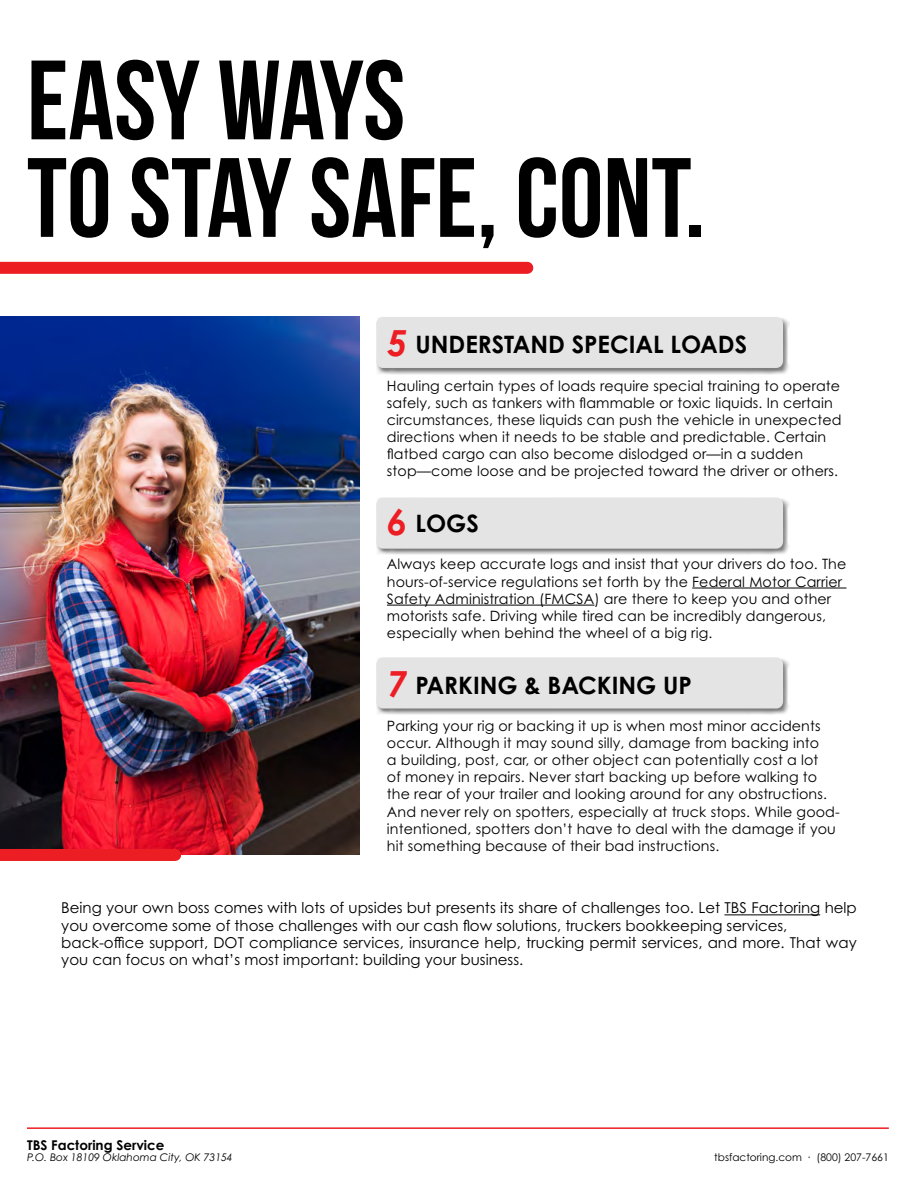
<style>
.page{position:relative;width:918px;height:1188px;background:#fff}
.page>*{position:absolute;margin:0;border:0;box-sizing:border-box;transform-origin:0 0}
.t1{font:112.5px/97.5px "Bebas Neue";color:#000}
.t2{font:700 24px "Century Gothic Pro";color:#000}
.t3{font:15px/17.2px "Century Gothic Pro";color:#000}
.t4{font:14.25px/17.1px "Century Gothic Pro";letter-spacing:.01em;color:#000}
.t5{font:700 13.5px "Century Gothic Pro";color:#000}
.t6{font:italic 10.5px "Century Gothic Pro";color:#000}
.t7{font:10.5px "Century Gothic Pro";color:#000}
.s1{font-style:italic;font-size:36px;color:#ed1d24}
</style>
<div class="page">
<div style="left:376px;top:317px;width:413px;height:58px;background:#000;opacity:.5"></div>
<div style="left:376px;top:317px;width:407px;height:51px;background:#e4e4e4;border-radius:7px"></div>
<div style="left:376px;top:497px;width:413px;height:58px;background:#000;opacity:.5"></div>
<div style="left:376px;top:498px;width:407px;height:51px;background:#e4e4e4;border-radius:7px"></div>
<div style="left:376px;top:657px;width:413px;height:58px;background:#000;opacity:.5"></div>
<div style="left:376px;top:657px;width:407px;height:51px;background:#e4e4e4;border-radius:7px"></div>
<hr style="left:724px;top:915px;width:96px;height:1px;background:#000">
<hr style="left:692px;top:588px;width:154px;height:1px;background:#000">
<hr style="left:387px;top:605px;width:208px;height:1px;background:#000">
<div style="left:0;top:262px;width:527px;height:12px;background:#ed1d24"></div>
<img style="left:0;top:317px;width:360px;height:538px">
<div style="left:0;top:849px;width:175px;height:12px;background:#ed1d24"></div>
<hr style="left:27px;top:1127px;width:862px;height:2px;background:#ed1d24">
<h1 class="t1" style="left:27px;top:50px;width:680px">EASY WAYS<br>TO STAY SAFE, CONT.</h1>
<h2 class="t2" style="left:387px;top:330px;width:362px"><span class="s1">5</span> UNDERSTAND SPECIAL LOADS</h2>
<p class="t4" style="left:387px;top:377px;width:456px">Hauling certain types of loads require special training to operate safely, such as tankers with flammable or toxic liquids. In certain circumstances, these liquids can push the vehicle in unexpected directions when it needs to be stable and predictable. Certain flatbed cargo can also become dislodged or—in a sudden stop—come loose and be projected toward the driver or others.</p>
<h2 class="t2" style="left:387px;top:508px;width:93px"><span class="s1">6</span> LOGS</h2>
<p class="t4" style="left:387px;top:556px;width:461px">Always keep accurate logs and insist that your drivers do too. The hours-of-service regulations set forth by the Federal Motor Carrier Safety Administration (FMCSA) are there to keep you and other motorists safe. Driving while tired can be incredibly dangerous, especially when behind the wheel of a big rig.</p>
<h2 class="t2" style="left:387px;top:670px;width:306px"><span class="s1">7</span> PARKING &amp; BACKING UP</h2>
<p class="t4" style="left:387px;top:717px;width:455px">Parking your rig or backing it up is when most minor accidents occur. Although it may sound silly, damage from backing into<br>a building, post, car, or other object can potentially cost a lot<br>of money in repairs. Never start backing up before walking to the rear of your trailer and looking around for any obstructions.<br>And never rely on spotters, especially at truck stops. While good&shy;intentioned, spotters don’t have to deal with the damage if you hit something because of their bad instructions.</p>
<p class="t3" style="left:61px;top:899px;width:797px">Being your own boss comes with lots of upsides but presents its share of challenges too. Let TBS Factoring help you overcome some of those challenges with our cash flow solutions, truckers bookkeeping services, back-office support, DOT compliance services, insurance help, trucking permit services, and more. That way you can focus on what’s most important: building your business.</p>
<p class="t5" style="left:27px;top:1137px;width:139px">TBS Factoring Service</p>
<p class="t6" style="left:27px;top:1151px;width:207px">P.O. Box 18109 Oklahoma City, OK 73154</p>
<p class="t7" style="left:714px;top:1151px;width:176px">tbsfactoring.com · (800) 207-7661</p>
</div>
